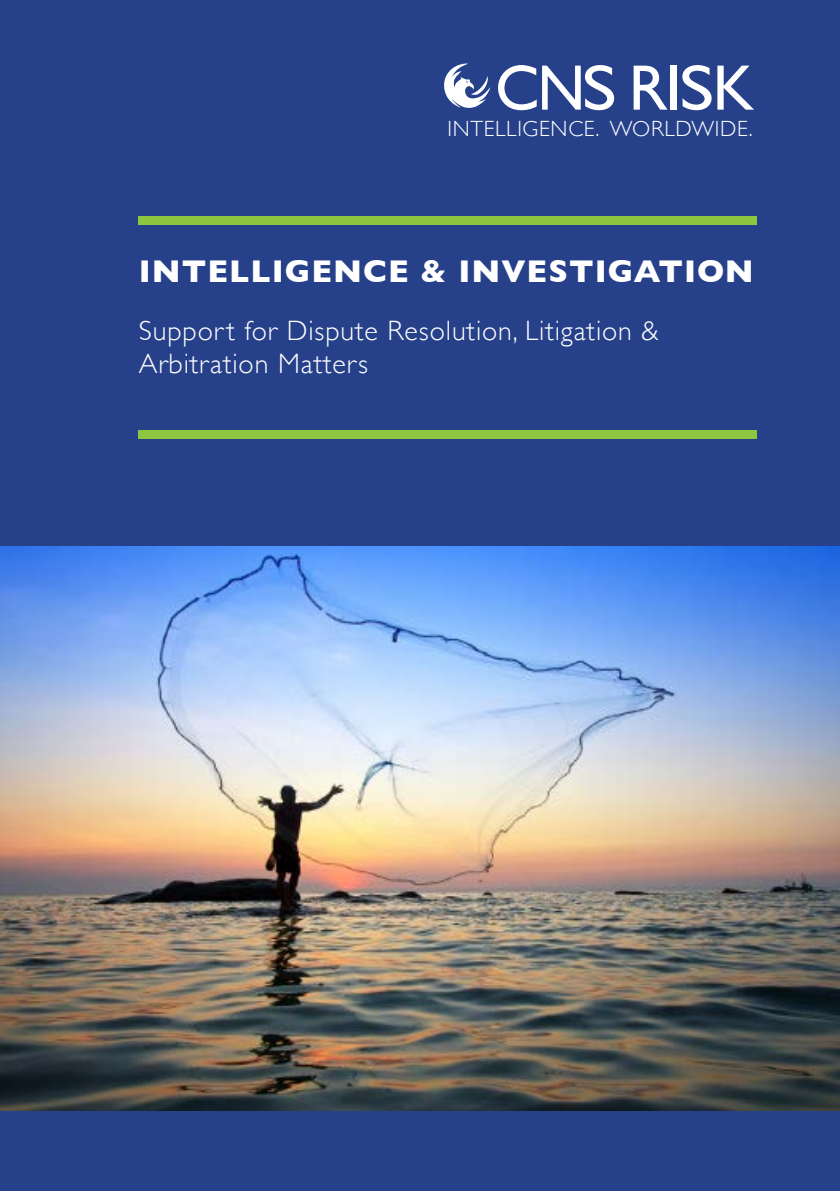
<style>
.page{position:relative;width:840px;height:1191px;background:#fff}
.page>*{position:absolute;margin:0;border:0;box-sizing:border-box;transform-origin:0 0}
.t1{font:700 32px "Gill Sans";letter-spacing:.03em;color:#fff}
.t2{font:300 28px/33.6px "Gill Sans";letter-spacing:.03em;color:#fff}
.t3{font:300 22px "Gill Sans";letter-spacing:.03em;color:#fff}
</style>
<div class="page">
<div style="left:0;top:0;width:839px;height:1191px;background:#26418a"></div>
<img style="left:0;top:546px;width:839px;height:564px">
<svg style="left:498px;top:65px;width:115px;height:45px"></svg>
<svg style="left:633px;top:66px;width:34px;height:44px"></svg>
<div style="left:669px;top:66px;width:7px;height:44px;background:#fff"></div>
<svg style="left:682px;top:65px;width:29px;height:45px"></svg>
<svg style="left:717px;top:66px;width:36px;height:44px"></svg>
<svg style="left:444px;top:63px;width:46px;height:45px"></svg>
<div style="left:139px;top:216px;width:617px;height:9px;background:#8dc63f"></div>
<div style="left:139px;top:430px;width:617px;height:9px;background:#8dc63f"></div>
<p class="t3" style="left:447px;top:111px;width:306px">Intelli gence. WORLDWIDE.</p>
<p class="t1" style="left:139px;top:246px;width:616px">INTELLIGENCE &amp; I NVESTIGATION</p>
<p class="t2" style="left:139px;top:312px;width:521px">Support for Dispute Resolution, Litigation &amp;<br>Arbitration Matters</p>
</div>
